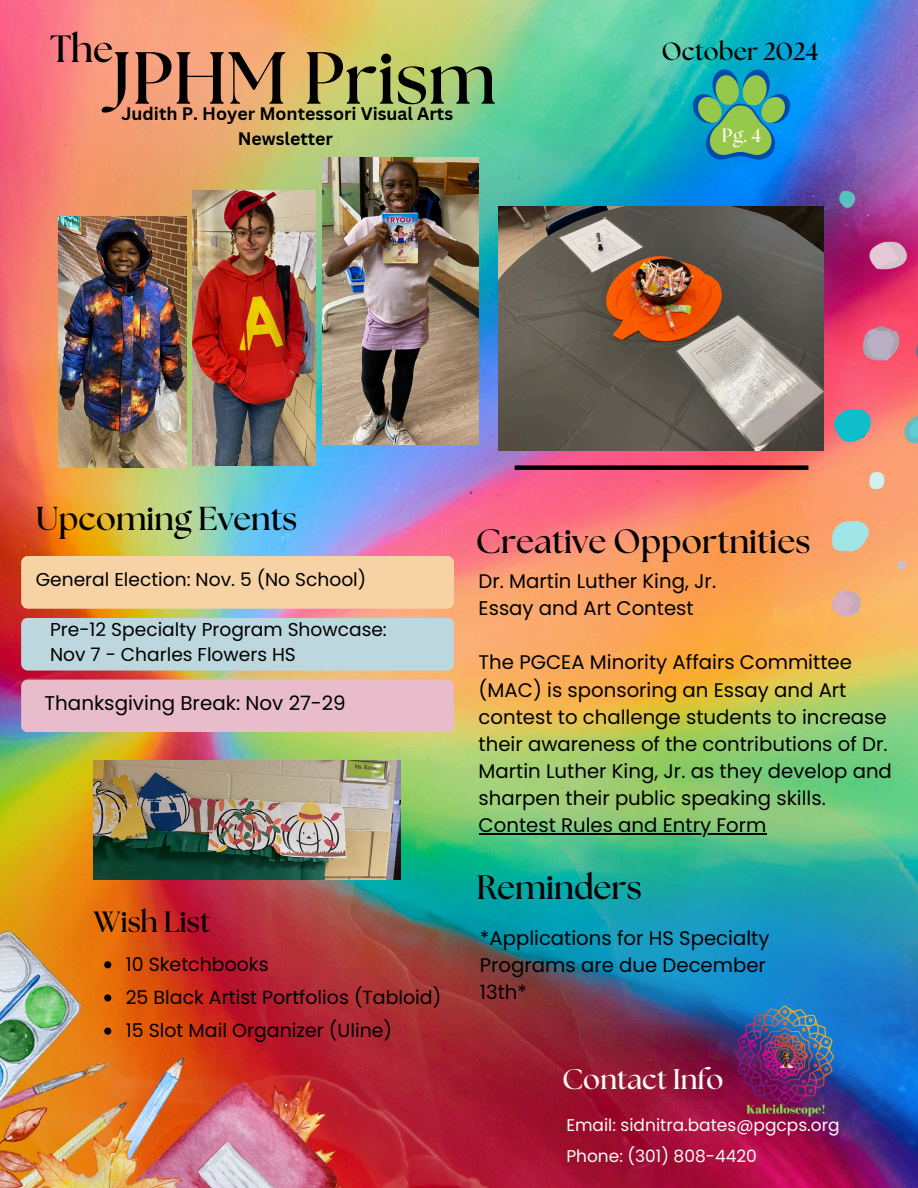
<style>
.page{position:relative;width:918px;height:1188px;background:#fff}
.page>*{position:absolute;margin:0;border:0;box-sizing:border-box;transform-origin:0 0}
.t1{font:700 73.65px "The Seasons";color:#000}
.t2{font:700 37.95px "The Seasons";color:#000}
.t3{font:700 33.75px "The Seasons";color:#000}
.t4{font:700 33.15px "The Seasons";color:#000}
.t5{font:700 29.25px "The Seasons";color:#000}
.t6{font:700 28.35px "The Seasons";color:#fbfbf7}
.t7{font:700 24.9px "The Seasons";color:#000}
.t8{font:19.8px "Poppins";color:#000}
.t9{font:19.65px/27.2px "Poppins";color:#000}
.t10{font:700 19.2px "The Seasons";color:#fbfbf7}
.t11{font:18.9px "Poppins";color:#000}
.t12{font:18.6px/25.7px "Poppins";color:#000}
.t13{font:700 17.7px/24.6px "Canva Sans";color:#000;text-align:center}
.t14{font:16.95px "Poppins";color:#fbfbf7}
</style>
<div class="page">
<img style="left:0;top:0;width:918px;height:578px">
<img style="left:0;top:578px;width:918px;height:610px">
<img style="left:833px;top:191px;width:85px;height:426px">
<div style="left:515px;top:465px;width:293px;height:5px;background:#000"></div>
<img style="left:0;top:851px;width:418px;height:337px">
<svg style="left:693px;top:69px;width:97px;height:90px;background:#0389ca"></svg>
<img style="left:699px;top:76px;width:85px;height:79px">
<img style="left:322px;top:158px;width:157px;height:286px">
<img style="left:192px;top:191px;width:124px;height:275px">
<div style="left:21px;top:556px;width:433px;height:53px;background:#f7d2a4;border-radius:7px"></div>
<div style="left:21px;top:618px;width:433px;height:53px;background:#bcd8de;border-radius:7px"></div>
<div style="left:21px;top:680px;width:433px;height:52px;background:#e9bccc;border-radius:7px"></div>
<img style="left:58px;top:216px;width:129px;height:251px">
<img style="left:498px;top:206px;width:325px;height:245px">
<img style="left:94px;top:761px;width:307px;height:119px">
<hr style="left:479px;top:833px;width:288px;height:1px;background:#000">
<svg style="left:104px;top:961px;width:7px;height:7px"></svg>
<svg style="left:104px;top:994px;width:7px;height:8px"></svg>
<svg style="left:104px;top:1028px;width:7px;height:7px"></svg>
<img style="left:733px;top:1001px;width:109px;height:116px">
<h3 class="t2" style="left:50px;top:32px;width:65px">The</h3>
<p class="t1" style="left:111px;top:45px;width:386px">JPHM Prism</p>
<p class="t13" style="left:121px;top:101px;width:333px">Judith P. Hoyer Montessori Visual Arts<br>Newsletter</p>
<p class="t7" style="left:662px;top:40px;width:158px">October 2024</p>
<p class="t10" style="left:722px;top:127px;width:41px">Pg. 4</p>
<h6 class="t4" style="left:36px;top:504px;width:263px">Upcoming Events</h6>
<p class="t12" style="left:36px;top:566px;width:332px">General Election: Nov. 5 (No School)</p>
<p class="t12" style="left:50px;top:616px;width:338px">Pre-12 Specialty Program Showcase:<br>Nov 7 - Charles Flowers HS</p>
<p class="t8" style="left:44px;top:689px;width:303px">Thanksgiving Break: Nov 27-29</p>
<p class="t5" style="left:94px;top:908px;width:118px">Wish List</p>
<p class="t11" style="left:126px;top:951px;width:144px">10 Sketchbooks</p>
<p class="t11" style="left:126px;top:984px;width:317px">25 Black Artist Portfolios (Tabloid)</p>
<p class="t11" style="left:126px;top:1017px;width:268px">15 Slot Mail Organizer (Uline)</p>
<p class="t3" style="left:476px;top:526px;width:336px">Creative Opportnities</p>
<h3 class="t9" style="left:479px;top:568px;width:239px">Dr. Martin Luther King, Jr.</h3>
<h3 class="t9" style="left:479px;top:595px;width:217px">Essay and Art Contest</h3>
<p class="t9" style="left:479px;top:649px;width:415px">The PGCEA Minority Affairs Committee (MAC) is sponsoring an Essay and Art contest to challenge students to increase their awareness of the contributions of Dr.<br>Martin Luther King, Jr. as they develop and sharpen their public speaking skills.</p>
<p class="t9" style="left:479px;top:811px;width:289px">Contest Rules and Entry Form</p>
<h4 class="t3" style="left:476px;top:872px;width:167px">Reminders</h4>
<p class="t9" style="left:480px;top:924px;width:291px">*Applications for HS Specialty<br>Programs are due December<br>13th*</p>
<p class="t6" style="left:562px;top:1067px;width:163px">Contact Info</p>
<p class="t14" style="left:566px;top:1113px;width:275px">Email: sidnitra.bates@pgcps.org</p>
<h4 class="t14" style="left:566px;top:1144px;width:192px">Phone: (301) 808-4420</h4>
</div>
